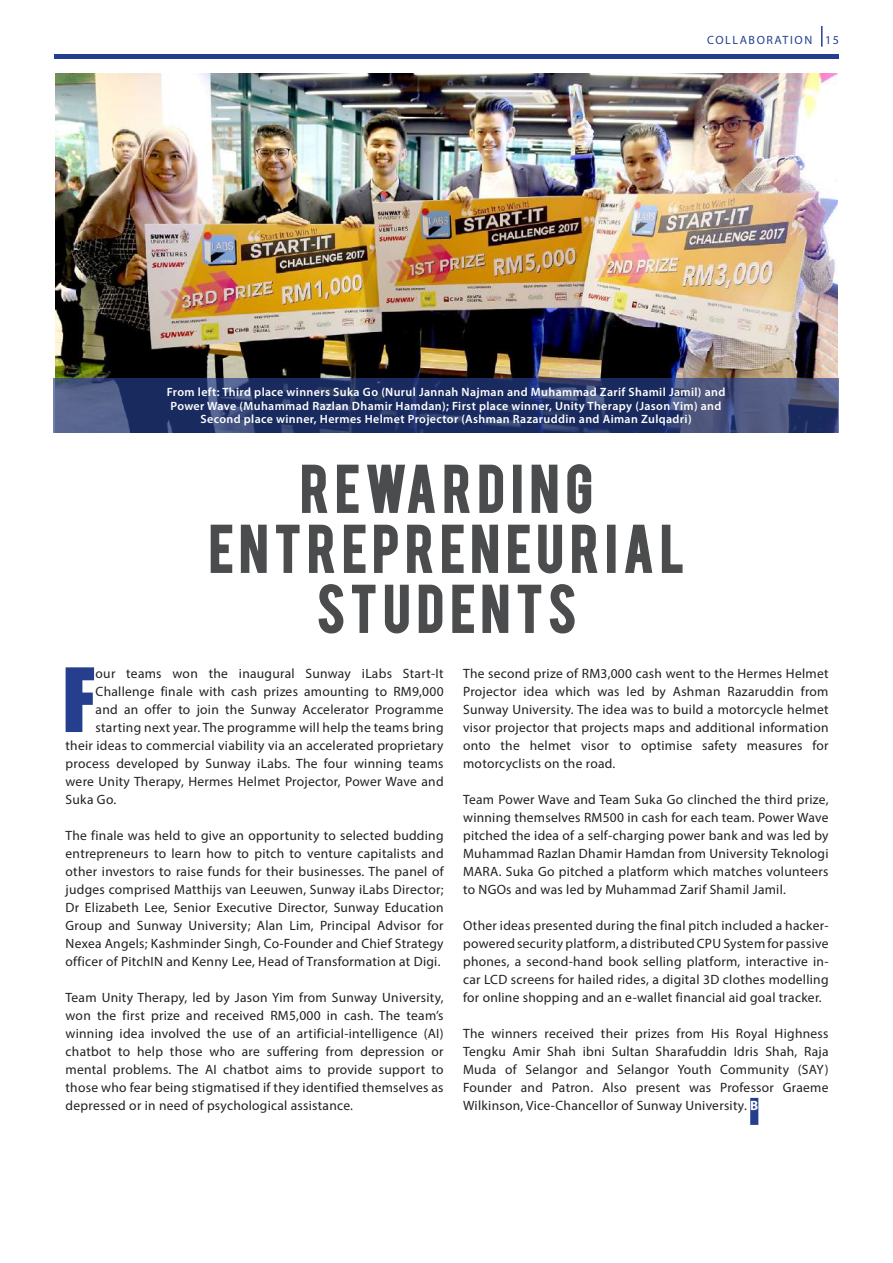
<style>
.page{position:relative;width:893px;height:1263px;background:#fff}
.page>*{position:absolute;margin:0;border:0;box-sizing:border-box;transform-origin:0 0}
.t1{font:81.75px "Impact";color:#253f8e}
.t2{font:52.5px/60px "Bebas";letter-spacing:.12em;color:#4b4c4d;text-align:center}
.t3{font:13.5px/18px "Myriad Pro";letter-spacing:.02em;color:#231f20;text-align:justify}
.t4{font:600 12px/13.5px "Myriad Pro";letter-spacing:.03em;color:#fff;text-align:center}
.t5{font:12px "Myriad Pro";letter-spacing:.13em;color:#253f8e}
.s1{font-weight:700;color:#fff}
</style>
<div class="page">
<div style="left:54px;top:54px;width:785px;height:5px;background:#253f8e"></div>
<svg style="left:821px;top:26px;width:1px;height:21px"></svg>
<img style="left:55px;top:73px;width:783px;height:305px">
<svg style="left:302px;top:464px;width:26px;height:49px"></svg>
<svg style="left:337px;top:464px;width:22px;height:49px"></svg>
<svg style="left:367px;top:464px;width:68px;height:49px"></svg>
<svg style="left:444px;top:464px;width:26px;height:49px"></svg>
<svg style="left:479px;top:464px;width:25px;height:49px"></svg>
<div style="left:513px;top:465px;width:9px;height:48px;border:2px solid #4b4c4d"></div>
<svg style="left:531px;top:464px;width:27px;height:49px"></svg>
<svg style="left:567px;top:464px;width:25px;height:50px"></svg>
<svg style="left:210px;top:524px;width:23px;height:49px"></svg>
<svg style="left:240px;top:524px;width:27px;height:49px"></svg>
<svg style="left:276px;top:524px;width:24px;height:49px"></svg>
<svg style="left:309px;top:524px;width:26px;height:49px"></svg>
<svg style="left:343px;top:524px;width:23px;height:49px"></svg>
<svg style="left:374px;top:524px;width:24px;height:49px"></svg>
<svg style="left:407px;top:524px;width:26px;height:49px"></svg>
<svg style="left:442px;top:524px;width:22px;height:49px"></svg>
<svg style="left:472px;top:524px;width:26px;height:49px"></svg>
<svg style="left:508px;top:524px;width:22px;height:49px"></svg>
<svg style="left:538px;top:524px;width:25px;height:50px"></svg>
<svg style="left:572px;top:524px;width:26px;height:49px"></svg>
<div style="left:607px;top:525px;width:9px;height:48px;border:2px solid #4b4c4d"></div>
<svg style="left:625px;top:524px;width:28px;height:49px"></svg>
<svg style="left:661px;top:524px;width:22px;height:49px"></svg>
<svg style="left:318px;top:584px;width:26px;height:50px"></svg>
<svg style="left:352px;top:584px;width:24px;height:49px"></svg>
<svg style="left:384px;top:584px;width:25px;height:50px"></svg>
<svg style="left:418px;top:584px;width:25px;height:49px"></svg>
<svg style="left:452px;top:584px;width:22px;height:49px"></svg>
<svg style="left:482px;top:584px;width:27px;height:49px"></svg>
<svg style="left:517px;top:584px;width:25px;height:49px"></svg>
<svg style="left:549px;top:584px;width:26px;height:50px"></svg>
<div style="left:750px;top:1098px;width:8px;height:27px;background:#253f8e"></div>
<svg style="left:53px;top:378px;width:786px;height:54px;background:#2c3c6c"></svg>
<p class="t5" style="left:707px;top:32px;width:133px">COLLABORATION 15</p>
<p class="t4" style="left:167px;top:385px;width:560px">From left: Third place winners Suka Go (Nurul Jannah Najman and Muhammad Zarif Shamil Jamil) and<br>Power Wave (Muhammad Razlan Dhamir Hamdan); First place winner, Unity Therapy (Jason Yim) and<br>Second place winner, Hermes Helmet Projector (Ashman Razaruddin and Aiman Zulqadri)</p>
<h2 class="t2" style="left:209px;top:455px;width:477px">REWARDING<br>ENTREPRENEURIAL<br>STUDENTS</h2>
<h1 class="t1" style="left:62px;top:636px;width:34px">F</h1>
<p class="t3" style="left:96px;top:664px;width:350px">our teams won the inaugural Sunway iLabs Start-It</p>
<p class="t3" style="left:96px;top:682px;width:350px">Challenge finale with cash prizes amounting to RM9,000</p>
<p class="t3" style="left:96px;top:700px;width:350px">and an offer to join the Sunway Accelerator Programme</p>
<p class="t3" style="left:96px;top:718px;width:349px">starting next year. The programme will help the teams bring</p>
<p class="t3" style="left:66px;top:736px;width:379px">their ideas to commercial viability via an accelerated proprietary</p>
<p class="t3" style="left:66px;top:754px;width:380px">process developed by Sunway iLabs. The four winning teams</p>
<p class="t3" style="left:66px;top:772px;width:380px">were Unity Therapy, Hermes Helmet Projector, Power Wave and</p>
<p class="t3" style="left:66px;top:790px;width:52px">Suka Go.</p>
<p class="t3" style="left:66px;top:826px;width:380px">The finale was held to give an opportunity to selected budding entrepreneurs to learn how to pitch to venture capitalists and other investors to raise funds for their businesses. The panel of judges comprised Matthijs van Leeuwen, Sunway iLabs Director; Dr Elizabeth Lee, Senior Executive Director, Sunway Education Group and Sunway University; Alan Lim, Principal Advisor for Nexea Angels; Kashminder Singh, Co-Founder and Chief Strategy officer of PitchIN and Kenny Lee, Head of Transformation at Digi.</p>
<p class="t3" style="left:66px;top:988px;width:380px">Team Unity Therapy, led by Jason Yim from Sunway University, won the first prize and received RM5,000 in cash. The team’s winning idea involved the use of an artificial-intelligence (AI) chatbot to help those who are suffering from depression or mental problems. The AI chatbot aims to provide support to those who fear being stigmatised if they identified themselves as depressed or in need of psychological assistance.</p>
<p class="t3" style="left:463px;top:664px;width:367px">The second prize of RM3,000 cash went to the Hermes Helmet Projector idea which was led by Ashman Razaruddin from Sunway University. The idea was to build a motorcycle helmet visor projector that projects maps and additional information onto the helmet visor to optimise safety measures for motorcyclists on the road.</p>
<p class="t3" style="left:463px;top:790px;width:367px">Team Power Wave and Team Suka Go clinched the third prize, winning themselves RM500 in cash for each team. Power Wave pitched the idea of a self-charging power bank and was led by Muhammad Razlan Dhamir Hamdan from University Teknologi MARA. Suka Go pitched a platform which matches volunteers to NGOs and was led by Muhammad Zarif Shamil Jamil.</p>
<p class="t3" style="left:463px;top:916px;width:367px">Other ideas presented during the final pitch included a hacker&shy;powered security platform, a distributed CPU System for passive phones, a second-hand book selling platform, interactive in&shy;car LCD screens for hailed rides, a digital 3D clothes modelling for online shopping and an e-wallet financial aid goal tracker.</p>
<p class="t3" style="left:463px;top:1024px;width:367px">The winners received their prizes from His Royal Highness Tengku Amir Shah ibni Sultan Sharafuddin Idris Shah, Raja Muda of Selangor and Selangor Youth Community (SAY)<br>Founder and Patron. Also present was Professor Graeme Wilkinson, Vice-Chancellor of Sunway University. <span class="s1">B</span></p>
</div>
